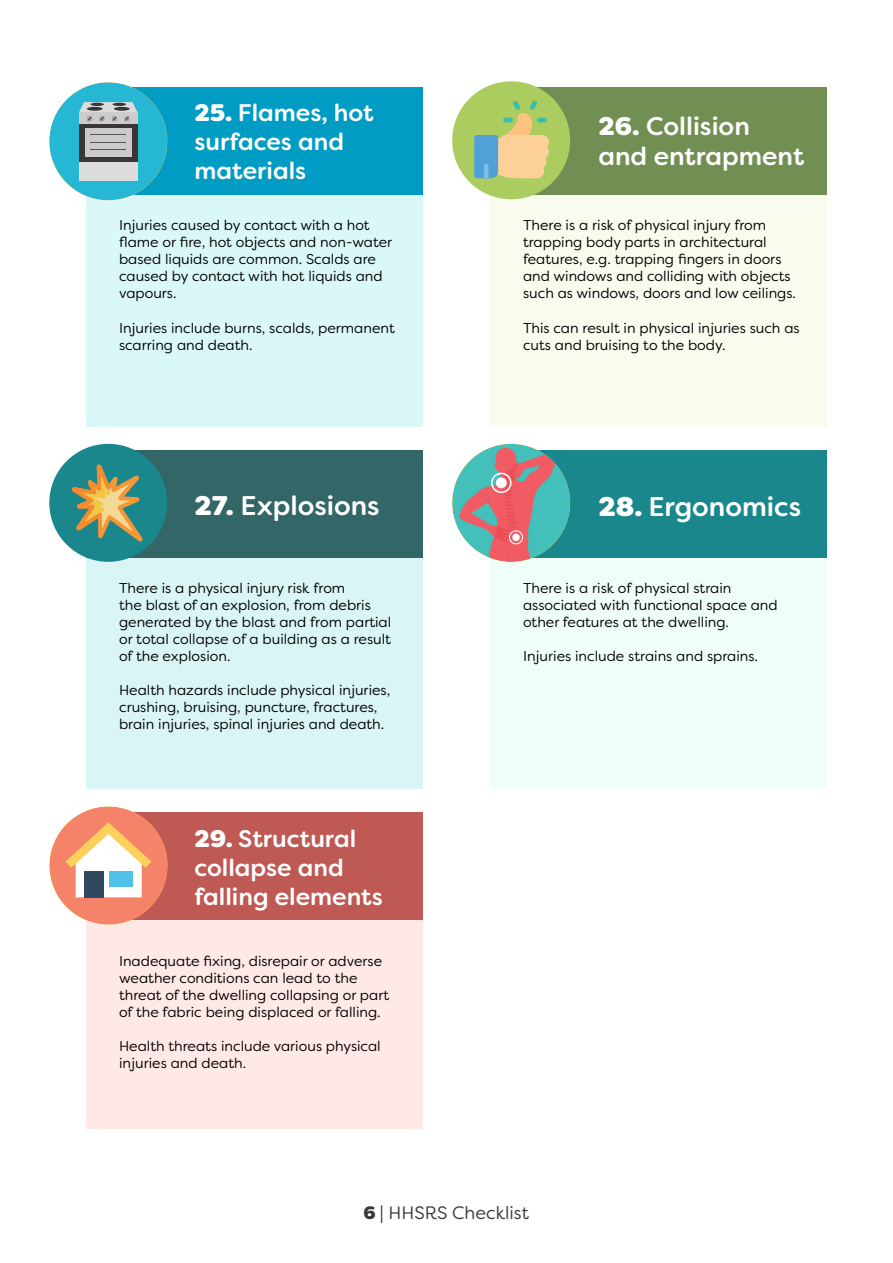
<style>
.page{position:relative;width:893px;height:1263px;background:#fff}
.page>*{position:absolute;margin:0;border:0;box-sizing:border-box;transform-origin:0 0}
.t1{font:500 27px "Filson Soft";color:#fff}
.t2{font:500 25.5px/30.6px "Filson Soft";color:#fff}
.t3{font:500 24px/28.8px "Filson Soft";color:#fff}
.t4{font:18px "Filson Soft";color:#383838}
.t5{font:14.25px/17.1px "Filson Soft";color:#000}
.s1{font-weight:800}
</style>
<div class="page">
<div style="left:87px;top:122px;width:336px;height:304px;background:#dbf8f9"></div>
<div style="left:87px;top:484px;width:336px;height:305px;background:#daf5f6"></div>
<div style="left:87px;top:847px;width:336px;height:282px;background:#fee9e7"></div>
<div style="left:490px;top:122px;width:336px;height:304px;background:#f8fbee"></div>
<div style="left:490px;top:484px;width:336px;height:305px;background:#effff7"></div>
<div style="left:86px;top:87px;width:337px;height:108px;background:#009cc4"></div>
<div style="left:86px;top:450px;width:337px;height:108px;background:#366"></div>
<div style="left:86px;top:812px;width:337px;height:108px;background:#bf5954"></div>
<div style="left:490px;top:87px;width:336px;height:108px;background:#728f53"></div>
<div style="left:490px;top:450px;width:336px;height:108px;background:#1a878c"></div>
<div style="left:452px;top:444px;width:118px;height:118px;background:#42c0b9;border-radius:50%"></div>
<svg style="left:458px;top:446px;width:100px;height:116px"></svg>
<div style="left:452px;top:81px;width:118px;height:118px;background:#abcc5e;border-radius:50%"></div>
<div style="left:49px;top:82px;width:118px;height:118px;background:#25b7d3;border-radius:50%"></div>
<div style="left:79px;top:112px;width:58px;height:68px;background:#3a3536"></div>
<div style="left:85px;top:128px;width:47px;height:29px;background:#cccaca"></div>
<div style="left:79px;top:162px;width:58px;height:18px;background:#ddd"></div>
<div style="left:79px;top:112px;width:58px;height:12px;background:#ccc"></div>
<svg style="left:79px;top:102px;width:58px;height:19px"></svg>
<hr style="left:90px;top:134px;width:36px;height:1px;background:#545253">
<hr style="left:90px;top:142px;width:36px;height:1px;background:#545253">
<hr style="left:90px;top:149px;width:36px;height:1px;background:#545253">
<div style="left:49px;top:444px;width:118px;height:118px;background:#1a878c;border-radius:50%"></div>
<div style="left:49px;top:806px;width:118px;height:118px;background:#f48369;border-radius:50%"></div>
<svg style="left:65px;top:822px;width:87px;height:75px"></svg>
<div style="left:84px;top:871px;width:20px;height:26px;background:#31495e"></div>
<div style="left:109px;top:871px;width:24px;height:16px;background:#51c1ec"></div>
<svg style="left:474px;top:101px;width:75px;height:77px"></svg>
<svg style="left:72px;top:465px;width:71px;height:76px"></svg>
<h3 class="t3" style="left:194px;top:98px;width:181px"><span class="s1">25.</span> Flames, hot surfaces and materials</h3>
<p class="t5" style="left:119px;top:216px;width:275px">Injuries caused by contact with a hot flame or fire, hot objects and non-water based liquids are common. Scalds are caused by contact with hot liquids and vapours.</p>
<p class="t5" style="left:119px;top:319px;width:277px">Injuries include burns, scalds, permanent scarring and death.</p>
<h1 class="t1" style="left:194px;top:488px;width:187px"><span class="s1">27.</span> Explosions</h1>
<p class="t5" style="left:119px;top:579px;width:274px">There is a physical injury risk from<br>the blast of an explosion, from debris generated by the blast and from partial or total collapse of a building as a result of the explosion.</p>
<p class="t5" style="left:119px;top:681px;width:273px">Health hazards include physical injuries, crushing, bruising, puncture, fractures, brain injuries, spinal injuries and death.</p>
<h3 class="t3" style="left:194px;top:824px;width:190px"><span class="s1">29.</span> Structural collapse and falling elements</h3>
<p class="t5" style="left:119px;top:952px;width:272px">Inadequate fixing, disrepair or adverse weather conditions can lead to the threat of the dwelling collapsing or part of the fabric being displaced or falling.</p>
<p class="t5" style="left:119px;top:1037px;width:263px">Health threats include various physical injuries and death.</p>
<h2 class="t2" style="left:598px;top:111px;width:207px"><span class="s1">26.</span> Collision and entrapment</h2>
<p class="t5" style="left:523px;top:216px;width:274px">There is a risk of physical injury from trapping body parts in architectural features, e.g. trapping fingers in doors and windows and colliding with objects such as windows, doors and low ceilings.</p>
<p class="t5" style="left:523px;top:319px;width:278px">This can result in physical injuries such as cuts and bruising to the body.</p>
<h1 class="t1" style="left:598px;top:490px;width:204px"><span class="s1">28.</span> Ergonomics</h1>
<p class="t5" style="left:523px;top:579px;width:256px">There is a risk of physical strain associated with functional space and other features at the dwelling.</p>
<p class="t5" style="left:523px;top:647px;width:236px">Injuries include strains and sprains.</p>
<p class="t4" style="left:363px;top:1201px;width:167px"><span class="s1">6</span> | HHSRS Checklist</p>
</div>
